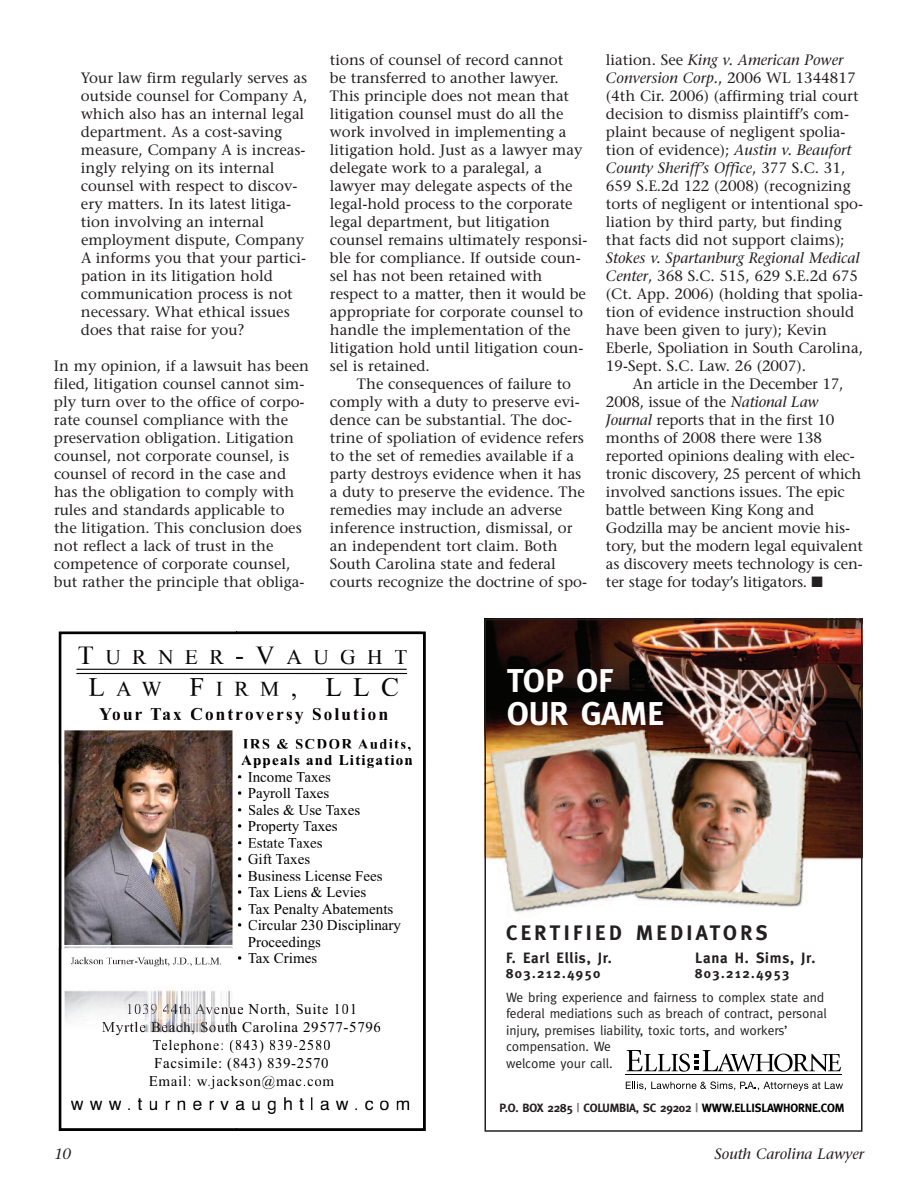
<style>
.page{position:relative;width:918px;height:1188px;background:#fff}
.page>*{position:absolute;margin:0;border:0;box-sizing:border-box;transform-origin:0 0}
.t1{font:33px/33px "Meta Bold+LEIQVP";letter-spacing:.01em;color:#fff}
.t2{font:27px "Times New Roman PSMT+T42+QQRFDM";color:#090608}
.t3{font:21.6px/31.2px "Times New Roman PSMT+T42+QQRFDM";letter-spacing:.525em;color:#090608;text-align:center}
.t4{font:21px "Meta Bold+LEIQVP";letter-spacing:.16em;color:#231f20}
.t5{font:18px "Times New Roman PS Bold MT+T42+LAQPDY";letter-spacing:.1em;color:#090608}
.t6{font:18px "Helvetica+T42+VOPDQD";letter-spacing:.33em;color:#000}
.t7{font:15px/18px "Stone Serif";color:#231f20}
.t8{font:15px/16.5px "Times New Roman PSMT+T42+QQRFDM";color:#000}
.t9{font:15px/18px "Times New Roman PSMT+T42+QQRFDM";letter-spacing:.04em;color:#000;text-align:center}
.t10{font:15px/16.5px "Times New Roman PS Bold MT+T42+LAQPDY";letter-spacing:.08em;color:#000}
.t11{font:15px "Meta Bold+LEIQVP";letter-spacing:.055em;color:#231f20}
.t12{font:italic 15px "Stone Serif";color:#231f20}
.t13{font:13.5px/16.5px "Meta Normal+OQLAEE";letter-spacing:-.005em;color:#231f20}
.t14{font:13.5px "Meta Bold+LEIQVP";letter-spacing:.105em;color:#231f20}
.t15{font:12px "Meta Bold+LEIQVP";letter-spacing:-.015em;color:#231f20}
.s1{font-style:italic}
.s2{font-size:27px}
.s3{font-size:21.6px}
.s4{color:#808080}
.s5{color:#010000}
</style>
<div class="page">
<svg style="left:58px;top:631px;width:368px;height:500px"></svg>
<img style="left:487px;top:622px;width:372px;height:507px">
<svg style="left:627px;top:1050px;width:214px;height:22px"></svg>
<svg style="left:626px;top:1081px;width:217px;height:10px"></svg>
<hr style="left:625px;top:1074px;width:216px;height:1px;background:#000">
<div style="left:484px;top:619px;width:378px;height:513px;border:2px solid #231f20"></div>
<p class="t7" style="left:81px;top:70px;width:228px">Your law firm regularly serves as outside counsel for Company A, which also has an internal legal department. As a cost-saving measure, Company A is increas&shy;ingly relying on its internal counsel with respect to discov&shy;ery matters. In its latest litiga&shy;tion involving an internal employment dispute, Company<br>A informs you that your partici&shy;pation in its litigation hold communication process is not necessary. What ethical issues does that raise for you?</p>
<p class="t7" style="left:54px;top:358px;width:257px">In my opinion, if a lawsuit has been filed, litigation counsel cannot sim&shy;ply turn over to the office of corpo&shy;rate counsel compliance with the preservation obligation. Litigation counsel, not corporate counsel, is counsel of record in the case and has the obligation to comply with rules and standards applicable to the litigation. This conclusion does not reflect a lack of trust in the competence of corporate counsel, but rather the principle that obliga-</p>
<p class="t7" style="left:330px;top:52px;width:259px">tions of counsel of record cannot<br>be transferred to another lawyer.<br>This principle does not mean that litigation counsel must do all the work involved in implementing a litigation hold. Just as a lawyer may delegate work to a paralegal, a lawyer may delegate aspects of the legal-hold process to the corporate legal department, but litigation counsel remains ultimately responsi&shy;ble for compliance. If outside coun&shy;sel has not been retained with respect to a matter, then it would be appropriate for corporate counsel to handle the implementation of the litigation hold until litigation coun&shy;sel is retained.</p>
<p class="t7" style="left:330px;top:376px;width:259px;text-indent:27px">The consequences of failure to comply with a duty to preserve evi&shy;dence can be substantial. The doc&shy;trine of spoliation of evidence refers to the set of remedies available if a party destroys evidence when it has a duty to preserve the evidence. The remedies may include an adverse inference instruction, dismissal, or an independent tort claim. Both South Carolina state and federal courts recognize the doctrine of spo-</p>
<p class="t7" style="left:606px;top:52px;width:259px">liation. See <span class="s1">King v. American Power Conversion Corp.</span>, 2006 WL 1344817 (4th Cir. 2006) (affirming trial court decision to dismiss plaintiff’s com&shy;plaint because of negligent spolia&shy;tion of evidence); <span class="s1">Austin v. Beaufort County Sheriff’s Office</span>, 377 S.C. 31, 659 S.E.2d 122 (2008) (recognizing torts of negligent or intentional spo&shy;liation by third party, but finding that facts did not support claims);</p>
<p class="t7" style="left:606px;top:250px;width:259px"><span class="s1">Stokes v. Spartanburg Regional Medical Center</span>, 368 S.C. 515, 629 S.E.2d 675 (Ct. App. 2006) (holding that spolia&shy;tion of evidence instruction should have been given to jury); Kevin Eberle, Spoliation in South Carolina, 19-Sept. S.C. Law. 26 (2007).</p>
<p class="t7" style="left:606px;top:376px;width:258px;text-indent:27px">An article in the December 17, 2008, issue of the <span class="s1">National Law Journal</span> reports that in the first 10 months of 2008 there were 138 reported opinions dealing with elec&shy;tronic discovery, 25 percent of which involved sanctions issues. The epic battle between King Kong and Godzilla may be ancient movie his&shy;tory, but the modern legal equivalent as discovery meets technology is cen&shy;ter stage for today’s litigators. ■</p>
<h3 class="t3" style="left:78px;top:644px;width:148px"><span class="s2">T</span>URNER<br><span class="s2">L</span>AW <span class="s2">F</span>I</h3>
<p class="t5" style="left:99px;top:708px;width:291px">Your Tax Controversy Solution</p>
<h3 class="t3" style="left:235px;top:644px;width:174px"><span class="s2">-V</span>AUGHT</h3>
<h2 class="t2" style="left:234px;top:677px;width:166px"><span class="s3">RM</span>, LLC</h2>
<p class="t10" style="left:241px;top:737px;width:173px">IRS &amp; SCDOR Audits,<br>Appeals and Litigation</p>
<p class="t8" style="left:237px;top:770px;width:96px">• Income Taxes</p>
<p class="t8" style="left:237px;top:786px;width:94px">• Payroll Taxes</p>
<p class="t8" style="left:237px;top:803px;width:125px">• Sales &amp; Use Taxes</p>
<p class="t8" style="left:237px;top:819px;width:102px">• Property Taxes</p>
<p class="t8" style="left:237px;top:836px;width:87px">• Estate Taxes</p>
<p class="t8" style="left:237px;top:852px;width:75px">• Gift Taxes</p>
<p class="t8" style="left:237px;top:869px;width:147px">• Business License Fees</p>
<p class="t8" style="left:237px;top:885px;width:131px">• Tax Liens &amp; Levies</p>
<p class="t8" style="left:237px;top:902px;width:158px">• Tax Penalty Abatements</p>
<p class="t8" style="left:248px;top:918px;width:155px;text-indent:-11px">• Circular 230 Disciplinary<br>Proceedin s</p>
<p class="t8" style="left:308px;top:935px;width:9px">g</p>
<p class="t8" style="left:237px;top:951px;width:82px">• Tax Crimes</p>
<p class="t9" style="left:126px;top:1001px;width:233px">1039 44th Avenue North, Suite 101</p>
<p class="t9" style="left:116px;top:1019px;width:267px">y e e c , South Carolina 29577-5796</p>
<p class="t9" style="left:149px;top:1037px;width:187px">Telephone: (843) 839-2580<br>Facsimile: (843) 839-2570<br>Email: w.jackson@mac.com</p>
<p class="t6" style="left:71px;top:1097px;width:341px">www.turnervaughtlaw.com</p>
<h1 class="t1" style="left:507px;top:664px;width:159px">TOP OF<br>OUR GAME</h1>
<h3 class="t4" style="left:506px;top:921px;width:263px">CERTIFIED MEDIATORS</h3>
<p class="t11" style="left:506px;top:949px;width:107px">F. Earl Ellis, Jr.</p>
<p class="t14" style="left:506px;top:966px;width:96px">803.212.4950</p>
<p class="t11" style="left:695px;top:949px;width:122px">Lana H. Sims, Jr.</p>
<p class="t14" style="left:695px;top:966px;width:96px">803.212.4953</p>
<p class="t13" style="left:506px;top:989px;width:322px">We bring experience and fairness to complex state and federal mediations such as breach of contract, personal injury, premises liability, toxic torts, and workers’ compensation. We<br>welcome your call.</p>
<p class="t15" style="left:500px;top:1101px;width:346px">P.O. BOX 2285 <span class="s4">|</span> COLUMBIA, SC 29202 <span class="s4">|</span> <span class="s5">WWW.ELLISLAWHORNE.COM</span></p>
<p class="t12" style="left:54px;top:1148px;width:19px">10</p>
<p class="t12" style="left:715px;top:1148px;width:151px">South Carolina Lawyer</p>
</div>
